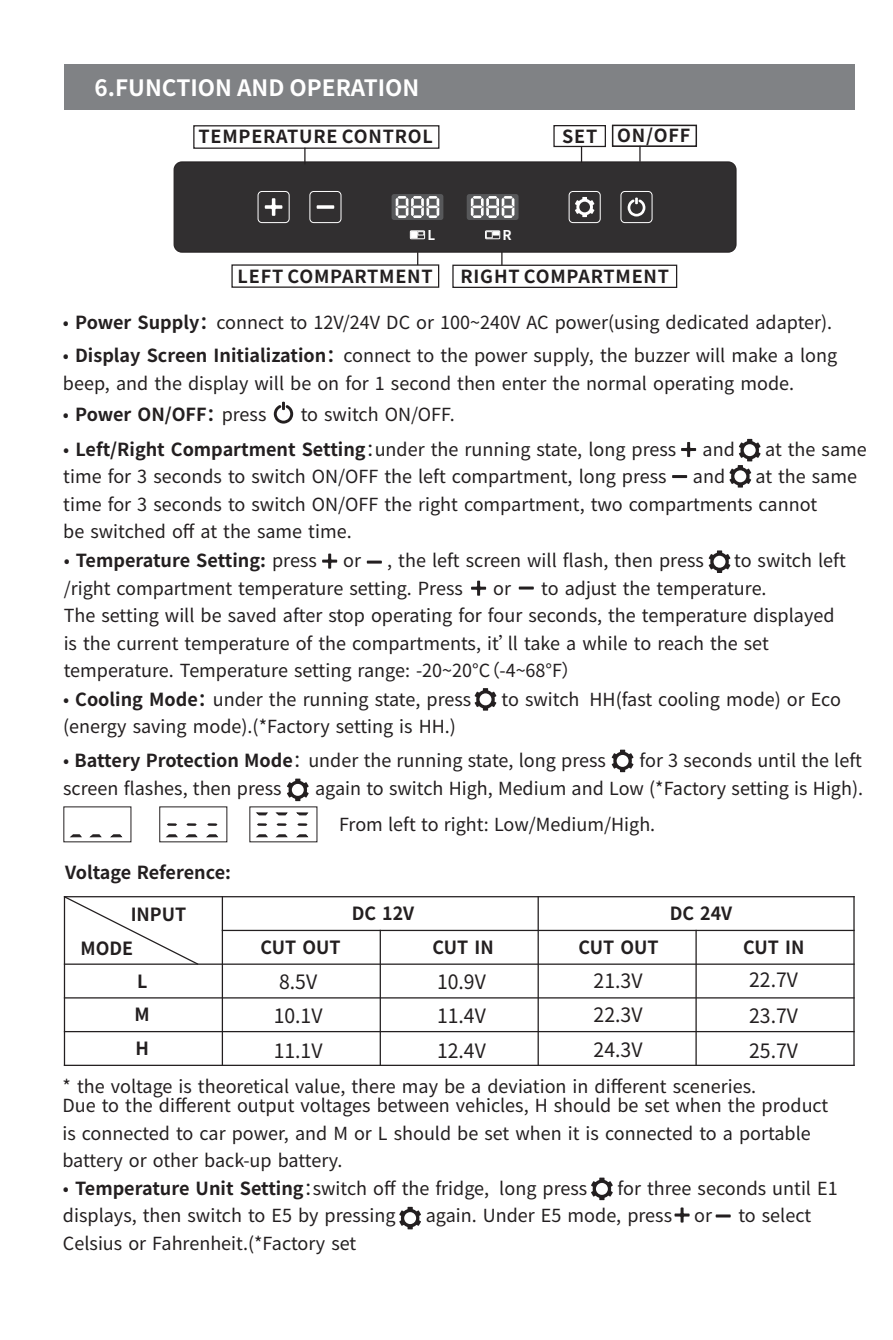
<style>
.page{position:relative;width:893px;height:1340px;background:#fff}
.page>*{position:absolute;margin:0;border:0;box-sizing:border-box;transform-origin:0 0}
.t1{font:700 22.5px "Source Han Sans CN";color:#fff}
.t2{font:19.8px/34.6px "Source Han Sans CN";color:#231f20}
.t3{font:700 18.22px/33.5px "Source Han Sans CN";color:#231f20}
.t4{font:18px/27.4px "Source Han Sans CN";color:#231f20}
.t5{font:700 18px "Source Han Sans CN";letter-spacing:.005em;color:#231f20}
.t6{font:700 18px "Source Han Sans CN";letter-spacing:.045em;color:#231f20}
.t7{font:700 13.5px "Source Han Sans CN";color:#fff}
.s1{font-weight:700}
.s2{font-weight:400}
</style>
<div class="page">
<div style="left:64px;top:64px;width:791px;height:46px;background:#808285"></div>
<svg style="left:274px;top:401px;width:19px;height:22px"></svg>
<svg style="left:501px;top:252px;width:1px;height:12px"></svg>
<div style="left:174px;top:162px;width:562px;height:90px;background:#312f30;border-radius:8px"></div>
<div style="left:174px;top:162px;width:562px;height:90px;border:1px solid #231f20;border-radius:8px"></div>
<svg style="left:317px;top:205px;width:17px;height:4px"></svg>
<svg style="left:265px;top:198px;width:17px;height:18px"></svg>
<svg style="left:628px;top:197px;width:17px;height:19px"></svg>
<div style="left:258px;top:191px;width:31px;height:32px;border:1px solid #fff;border-radius:4px"></div>
<div style="left:310px;top:191px;width:31px;height:32px;border:1px solid #fff;border-radius:4px"></div>
<div style="left:569px;top:191px;width:31px;height:32px;border:1px solid #fff;border-radius:4px"></div>
<div style="left:621px;top:191px;width:31px;height:32px;border:1px solid #fff;border-radius:4px"></div>
<svg style="left:575px;top:197px;width:19px;height:20px"></svg>
<div style="left:485px;top:230px;width:15px;height:9px;border:1px solid #fff"></div>
<div style="left:410px;top:230px;width:15px;height:9px;border:1px solid #fff"></div>
<div style="left:486px;top:231px;width:6px;height:7px;border:1px solid #fff"></div>
<svg style="left:411px;top:231px;width:13px;height:7px"></svg>
<svg style="left:493px;top:231px;width:6px;height:4px"></svg>
<div style="left:392px;top:194px;width:51px;height:26px;background:#57585a;border-radius:3px"></div>
<div style="left:467px;top:194px;width:52px;height:26px;background:#57585a;border-radius:3px"></div>
<svg style="left:396px;top:196px;width:43px;height:22px"></svg>
<svg style="left:471px;top:196px;width:43px;height:22px"></svg>
<svg style="left:417px;top:252px;width:1px;height:12px"></svg>
<svg style="left:304px;top:149px;width:2px;height:15px"></svg>
<svg style="left:581px;top:147px;width:1px;height:16px"></svg>
<svg style="left:639px;top:147px;width:2px;height:15px"></svg>
<div style="left:193px;top:125px;width:246px;height:24px;border:1px solid #231f20"></div>
<div style="left:231px;top:264px;width:208px;height:24px;border:1px solid #231f20"></div>
<div style="left:452px;top:264px;width:225px;height:24px;border:1px solid #231f20"></div>
<div style="left:553px;top:125px;width:53px;height:22px;border:1px solid #231f20"></div>
<div style="left:612px;top:125px;width:85px;height:22px;border:1px solid #231f20"></div>
<svg style="left:475px;top:688px;width:21px;height:22px"></svg>
<svg style="left:612px;top:749px;width:21px;height:23px"></svg>
<svg style="left:287px;top:778px;width:22px;height:23px"></svg>
<svg style="left:166px;top:834px;width:12px;height:3px"></svg>
<svg style="left:70px;top:834px;width:12px;height:3px"></svg>
<svg style="left:90px;top:834px;width:12px;height:3px"></svg>
<svg style="left:111px;top:834px;width:11px;height:3px"></svg>
<svg style="left:256px;top:812px;width:12px;height:3px"></svg>
<svg style="left:256px;top:834px;width:12px;height:3px"></svg>
<svg style="left:276px;top:812px;width:12px;height:3px"></svg>
<svg style="left:276px;top:834px;width:12px;height:3px"></svg>
<svg style="left:186px;top:834px;width:11px;height:3px"></svg>
<svg style="left:297px;top:812px;width:11px;height:3px"></svg>
<svg style="left:297px;top:834px;width:11px;height:3px"></svg>
<svg style="left:207px;top:834px;width:11px;height:3px"></svg>
<svg style="left:257px;top:823px;width:10px;height:2px"></svg>
<svg style="left:167px;top:823px;width:10px;height:2px"></svg>
<svg style="left:277px;top:823px;width:10px;height:2px"></svg>
<svg style="left:186px;top:823px;width:11px;height:2px"></svg>
<svg style="left:297px;top:823px;width:11px;height:2px"></svg>
<svg style="left:207px;top:823px;width:10px;height:2px"></svg>
<hr style="left:64px;top:896px;width:1px;height:169px;background:#231f20">
<hr style="left:222px;top:896px;width:1px;height:169px;background:#231f20">
<hr style="left:380px;top:929px;width:1px;height:136px;background:#231f20">
<hr style="left:538px;top:896px;width:1px;height:169px;background:#231f20">
<hr style="left:695px;top:929px;width:2px;height:136px;background:#231f20">
<hr style="left:853px;top:896px;width:2px;height:169px;background:#231f20">
<hr style="left:64px;top:1064px;width:791px;height:1px;background:#231f20">
<hr style="left:64px;top:1031px;width:791px;height:1px;background:#231f20">
<hr style="left:64px;top:997px;width:791px;height:1px;background:#231f20">
<hr style="left:64px;top:963px;width:791px;height:1px;background:#231f20">
<hr style="left:222px;top:929px;width:633px;height:2px;background:#231f20">
<hr style="left:64px;top:896px;width:791px;height:1px;background:#231f20">
<svg style="left:63px;top:896px;width:137px;height:70px"></svg>
<svg style="left:591px;top:1177px;width:22px;height:23px"></svg>
<svg style="left:399px;top:1206px;width:22px;height:23px"></svg>
<svg style="left:674px;top:1207px;width:16px;height:15px"></svg>
<hr style="left:716px;top:1214px;width:15px;height:3px;background:#231f20">
<svg style="left:681px;top:442px;width:15px;height:15px"></svg>
<hr style="left:672px;top:475px;width:15px;height:3px;background:#231f20">
<svg style="left:729px;top:439px;width:32px;height:48px"></svg>
<svg style="left:322px;top:553px;width:15px;height:15px"></svg>
<hr style="left:367px;top:560px;width:15px;height:3px;background:#231f20">
<svg style="left:709px;top:550px;width:21px;height:23px"></svg>
<svg style="left:471px;top:580px;width:15px;height:15px"></svg>
<hr style="left:519px;top:586px;width:15px;height:3px;background:#231f20">
<p class="t1" style="left:95px;top:75px;width:326px">6.FUNCTION AND OPERATION</p>
<p class="t6" style="left:198px;top:127px;width:236px">TEMPERATURE CONTROL</p>
<p class="t7" style="left:427px;top:227px;width:9px">L</p>
<p class="t7" style="left:502px;top:227px;width:11px">R</p>
<p class="t5" style="left:562px;top:126px;width:130px">SET ON/OFF</p>
<p class="t6" style="left:238px;top:266px;width:197px">LEFT COMPARTMENT</p>
<p class="t6" style="left:460px;top:266px;width:210px">RIGHT COMPARTMENT</p>
<p class="t4" style="left:63px;top:309px;width:771px">• <span class="s1">Power Supply：</span>connect to 12V/24V DC or 100~240V AC power(using dedicated adapter).</p>
<p class="t4" style="left:63px;top:342px;width:776px">• <span class="s1">Display Screen Initialization：</span>connect to the power supply, the buzzer will make a long beep, and the display will be on for 1 second then enter the normal operating mode.</p>
<p class="t5" style="left:63px;top:404px;width:205px"><span class="s2">•</span> Power ON/OFF：<span class="s2">press</span></p>
<p class="t4" style="left:301px;top:401px;width:155px">to switch ON/OFF.</p>
<p class="t4" style="left:63px;top:436px;width:615px">• <span class="s1">Left/Right Compartment Setting</span>：under the running state, long press</p>
<p class="t4" style="left:703px;top:436px;width:34px">and</p>
<p class="t4" style="left:765px;top:436px;width:103px">at the same</p>
<p class="t4" style="left:63px;top:463px;width:605px">time for 3 seconds to switch ON/OFF the left compartment, long press</p>
<p class="t4" style="left:693px;top:463px;width:34px">and</p>
<p class="t4" style="left:63px;top:463px;width:795px;text-indent:692px">at the same time for 3 seconds to switch ON/OFF the right compartment, two compartments cannot<br>be switched off at the same time.</p>
<p class="t5" style="left:64px;top:550px;width:255px"><span class="s2">•</span> Temperature Setting: <span class="s2">press</span></p>
<p class="t4" style="left:343px;top:547px;width:19px">or</p>
<p class="t4" style="left:387px;top:547px;width:318px">, the left screen will flash, then press</p>
<p class="t4" style="left:734px;top:547px;width:113px">to switch left</p>
<p class="t4" style="left:64px;top:575px;width:401px">/right compartment temperature setting. Press</p>
<p class="t4" style="left:493px;top:575px;width:19px">or</p>
<p class="t4" style="left:64px;top:575px;width:772px;text-indent:478px">to adjust the temperature.<br>The setting will be saved after stop operating for four seconds, the temperature displayed is the current temperature of the compartments, it’ll take a while to reach the set temperature. Temperature setting range: -20~20°C（-4~68°F）</p>
<p class="t4" style="left:63px;top:685px;width:410px">• <span class="s1">Cooling Mode：</span>under the running state, press</p>
<p class="t4" style="left:501px;top:685px;width:341px">to switch HH(fast cooling mode) or Eco</p>
<p class="t4" style="left:63px;top:713px;width:394px">(energy saving mode).(*Factory setting is HH.)</p>
<p class="t4" style="left:63px;top:747px;width:544px">• <span class="s1">Battery Protection Mode</span>：under the running state, long press</p>
<p class="t4" style="left:639px;top:747px;width:224px">for 3 seconds until the left</p>
<p class="t4" style="left:63px;top:775px;width:220px">screen flashes, then press</p>
<p class="t4" style="left:339px;top:770px;width:526px;line-height:36px;text-indent:-24px">again to switch High, Medium and Low (*Factory setting is High).<br>From left to right: Low/Medium/High.</p>
<p class="t5" style="left:65px;top:862px;width:167px">Voltage Reference:</p>
<p class="t3" style="left:81px;top:897px;width:107px;text-indent:50px">INPUT<br>MODE</p>
<p class="t3" style="left:135px;top:964px;width:17px">L<br>M<br>H</p>
<p class="t3" style="left:352px;top:896px;width:64px">DC 12V</p>
<p class="t3" style="left:261px;top:931px;width:82px">CUT OUT</p>
<p class="t3" style="left:578px;top:931px;width:82px">CUT OUT</p>
<p class="t2" style="left:274px;top:964px;width:50px">8.5V<br>10.1V<br>11.1V</p>
<p class="t3" style="left:433px;top:931px;width:63px">CUT IN</p>
<p class="t2" style="left:437px;top:964px;width:50px;text-align:justify">10.9V 11.4V 12.4V</p>
<p class="t2" style="left:594px;top:963px;width:50px;text-align:justify">21.3V 22.3V 24.3V</p>
<p class="t3" style="left:670px;top:897px;width:64px">DC 24V</p>
<p class="t3" style="left:743px;top:931px;width:63px">CUT IN</p>
<p class="t2" style="left:749px;top:963px;width:50px">22.7V<br>23.7V</p>
<p class="t2" style="left:749px;top:1034px;width:50px">25.7V</p>
<p class="t4" style="left:62px;top:1077px;width:767px;line-height:19.1px">* the voltage is theoretical value, there may be a deviation in different sceneries.<br>Due to the different output voltages between vehicles, H should be set when the product</p>
<p class="t4" style="left:62px;top:1119px;width:750px">is connected to car power, and M or L should be set when it is connected to a portable battery or other back-up battery.</p>
<p class="t4" style="left:63px;top:1174px;width:526px">• <span class="s1">Temperature Unit Setting</span>：switch off the fridge, long press</p>
<p class="t4" style="left:617px;top:1174px;width:222px">for three seconds until E1</p>
<p class="t4" style="left:63px;top:1202px;width:334px">displays, then switch to E5 by pressing</p>
<p class="t4" style="left:426px;top:1202px;width:288px">again. Under E5 mode, press or</p>
<p class="t4" style="left:738px;top:1202px;width:74px">to select</p>
<p class="t4" style="left:63px;top:1229px;width:295px">Celsius or Fahrenheit.(*Factory set</p>
</div>
